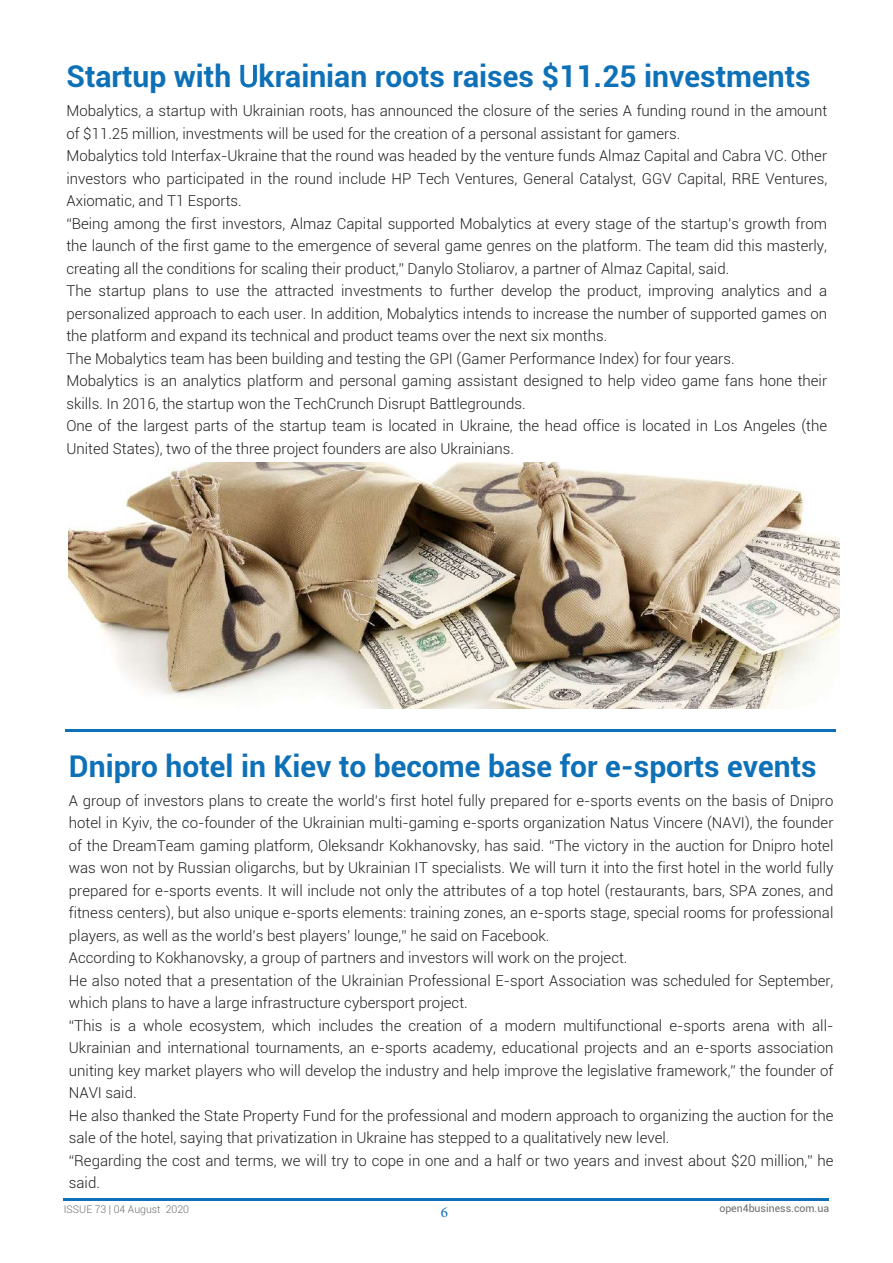
<style>
.page{position:relative;width:893px;height:1263px;background:#fff}
.page>*{position:absolute;margin:0;border:0;box-sizing:border-box;transform-origin:0 0}
.t1{font:700 30px "Roboto";color:#0e71b8}
.t2{font:300 15px/22.5px "Roboto";color:#231f20}
.t3{font:15px "Minion Pro";color:#0e71b8}
.t4{font:300 10.5px "Roboto";color:#6c6d70}
.t5{font:10.5px "Roboto";color:#6c6d70}
.s1{font-weight:400}
</style>
<div class="page">
<hr style="left:64px;top:1198px;width:765px;height:3px;background:#0e71b8">
<img style="left:69px;top:463px;width:770px;height:245px">
<hr style="left:66px;top:729px;width:770px;height:3px;background:#0e71b8">
<h1 class="t1" style="left:66px;top:55px;width:746px">Startup with <span class="s1">U</span>krainian roots raises $11.25 investments</h1>
<p class="t2" style="left:66px;top:99px;width:762px">Mobalytics, a startup with Ukrainian roots, has announced the closure of the series A funding round in the amount of $11.25 million, investments will be used for the creation of a personal assistant for gamers.<br>Mobalytics told Interfax-Ukraine that the round was headed by the venture funds Almaz Capital and Cabra VC. Other investors who participated in the round include HP Tech Ventures, General Catalyst, GGV Capital, RRE Ventures, Axiomatic, and T1 Esports.<br>“Being among the first investors, Almaz Capital supported Mobalytics at every stage of the startup’s growth from the launch of the first game to the emergence of several game genres on the platform. The team did this masterly, creating all the conditions for scaling their product,” Danylo Stoliarov, a partner of Almaz Capital, said.<br>The startup plans to use the attracted investments to further develop the product, improving analytics and a personalized approach to each user. In addition, Mobalytics intends to increase the number of supported games on the platform and expand its technical and product teams over the next six months.<br>The Mobalytics team has been building and testing the GPI (Gamer Performance Index) for four years.<br>Mobalytics is an analytics platform and personal gaming assistant designed to help video game fans hone their skills. In 2016, the startup won the TechCrunch Disrupt Battlegrounds.<br>One of the largest parts of the startup team is located in Ukraine, the head office is located in Los Angeles (the United States), two of the three project founders are also Ukrainians.</p>
<h1 class="t1" style="left:69px;top:745px;width:749px">Dnipro hotel in Kiev to become base for e-sports events</h1>
<p class="t2" style="left:69px;top:789px;width:766px">A group of investors plans to create the world’s first hotel fully prepared for e-sports events on the basis of Dnipro hotel in Kyiv, the co-founder of the Ukrainian multi-gaming e-sports organization Natus Vincere (NAVI), the founder of the DreamTeam gaming platform, Oleksandr Kokhanovsky, has said. “The victory in the auction for Dnipro hotel was won not by Russian oligarchs, but by Ukrainian IT specialists. We will turn it into the first hotel in the world fully prepared for e-sports events. It will include not only the attributes of a top hotel (restaurants, bars, SPA zones, and fitness centers), but also unique e-sports elements: training zones, an e-sports stage, special rooms for professional players, as well as the world’s best players’ lounge,” he said on Facebook.<br>According to Kokhanovsky, a group of partners and investors will work on the project.<br>He also noted that a presentation of the Ukrainian Professional E-sport Association was scheduled for September, which plans to have a large infrastructure cybersport project.<br>“This is a whole ecosystem, which includes the creation of a modern multifunctional e-sports arena with all-Ukrainian and international tournaments, an e-sports academy, educational projects and an e-sports association uniting key market players who will develop the industry and help improve the legislative framework,” the founder of NAVI said.<br>He also thanked the State Property Fund for the professional and modern approach to organizing the auction for the sale of the hotel, saying that privatization in Ukraine has stepped to a qualitatively new level.<br>“Regarding the cost and terms, we will try to cope in one and a half or two years and invest about $20 million,” he said.</p>
<p class="t4" style="left:64px;top:1201px;width:127px">ISSUE 73 | 04 August 2020</p>
<p class="t5" style="left:719px;top:1201px;width:111px">open4business.com.ua</p>
<p class="t3" style="left:441px;top:1202px;width:9px">6</p>
</div>
